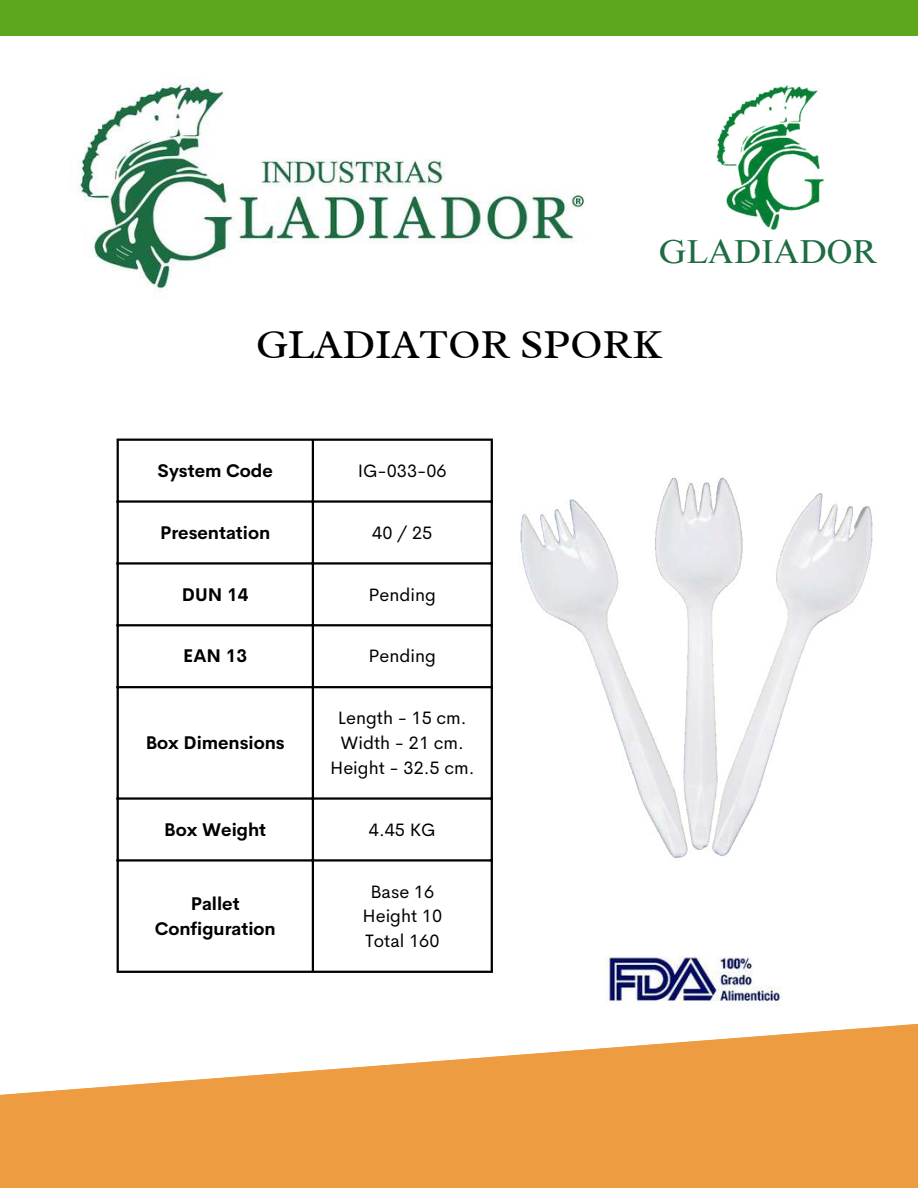
<style>
.page{position:relative;width:918px;height:1188px;background:#ed9c42}
.page>*{position:absolute;margin:0;border:0;box-sizing:border-box;transform-origin:0 0}
.t1{font:41.7px "Radley";color:#000}
.t2{font:33.15px "Times NRMT Pro";color:#1e6c42}
.t3{font:18px/24.8px "Cerebri Sans";color:#000;text-align:center}
.t4{font:700 18px/24.8px "Cerebri Sans";color:#000;text-align:center}
</style>
<div class="page">
<div style="left:0;top:36px;width:918px;height:1059px;background:#fff"></div>
<div style="left:0;top:0;width:918px;height:36px;background:#5da71e"></div>
<img style="left:479px;top:390px;width:431px;height:524px">
<img style="left:606px;top:942px;width:177px;height:68px">
<img style="left:71px;top:63px;width:524px;height:235px">
<hr style="left:117px;top:441px;width:2px;height:530px;background:#000">
<hr style="left:312px;top:441px;width:2px;height:530px;background:#000">
<hr style="left:491px;top:441px;width:2px;height:530px;background:#000">
<hr style="left:117px;top:439px;width:376px;height:2px;background:#000">
<hr style="left:117px;top:500px;width:376px;height:3px;background:#000">
<hr style="left:117px;top:562px;width:376px;height:3px;background:#000">
<hr style="left:117px;top:624px;width:376px;height:2px;background:#000">
<hr style="left:117px;top:686px;width:376px;height:2px;background:#000">
<hr style="left:117px;top:797px;width:376px;height:3px;background:#000">
<hr style="left:117px;top:859px;width:376px;height:3px;background:#000">
<hr style="left:117px;top:971px;width:376px;height:2px;background:#000">
<img style="left:709px;top:85px;width:117px;height:152px">
<h2 class="t2" style="left:659px;top:240px;width:221px">GLADIADOR</h2>
<h1 class="t1" style="left:256px;top:318px;width:408px">GLADIATOR SPORK</h1>
<p class="t4" style="left:158px;top:458px;width:117px">System Code</p>
<p class="t3" style="left:358px;top:458px;width:90px">IG-033-06</p>
<p class="t4" style="left:160px;top:520px;width:112px">Presentation</p>
<p class="t3" style="left:372px;top:520px;width:61px">40 / 25</p>
<p class="t4" style="left:182px;top:582px;width:68px">DUN 14</p>
<p class="t3" style="left:369px;top:582px;width:69px">Pending</p>
<p class="t4" style="left:183px;top:644px;width:65px">EAN 13</p>
<p class="t3" style="left:369px;top:644px;width:69px">Pending</p>
<p class="t4" style="left:146px;top:730px;width:141px">Box Dimensions</p>
<p class="t3" style="left:330px;top:706px;width:146px">Length - 15 cm.<br>Width - 21 cm.<br>Height - 32.5 cm.</p>
<p class="t4" style="left:164px;top:817px;width:103px">Box Weight</p>
<p class="t3" style="left:369px;top:817px;width:68px">4.45 KG</p>
<p class="t4" style="left:155px;top:891px;width:123px">Pallet<br>Configuration</p>
<p class="t3" style="left:362px;top:879px;width:81px">Base 16<br>Height 10<br>Total 160</p>
</div>
